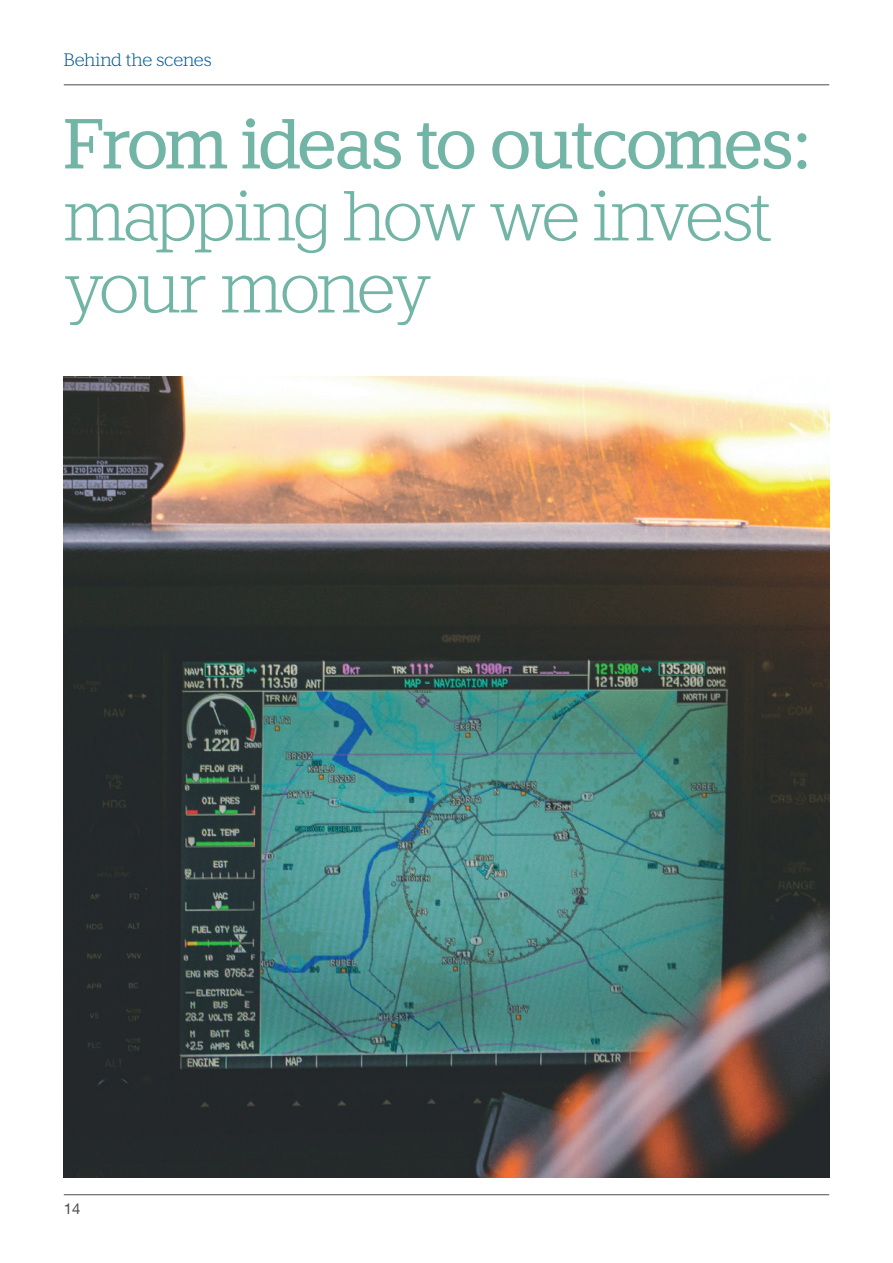
<style>
.page{position:relative;width:893px;height:1263px;background:#fff}
.page>*{position:absolute;margin:0;border:0;box-sizing:border-box;transform-origin:0 0}
.t1{font:300 70.5px/72px "Handelsbanken Slabserif";letter-spacing:-.05em;color:#72b4a5}
.t2{font:300 18px "Handelsbanken Slabserif";color:#005e9e}
.t3{font:15px "Helvetica Neue LT Pro";color:#4b4c4d}
.s1{font-weight:400}
</style>
<div class="page">
<hr style="left:64px;top:1194px;width:765px;height:1px;background:#4b4c4d">
<hr style="left:64px;top:84px;width:765px;height:1px;background:#4b4c4d">
<img style="left:64px;top:376px;width:765px;height:802px">
<p class="t2" style="left:64px;top:49px;width:149px">Behind the scenes</p>
<p class="t1" style="left:64px;top:107px;width:750px"><span class="s1">From ideas to outcomes: </span>mapping how we invest your money</p>
<p class="t3" style="left:64px;top:1199px;width:18px">14</p>
</div>
